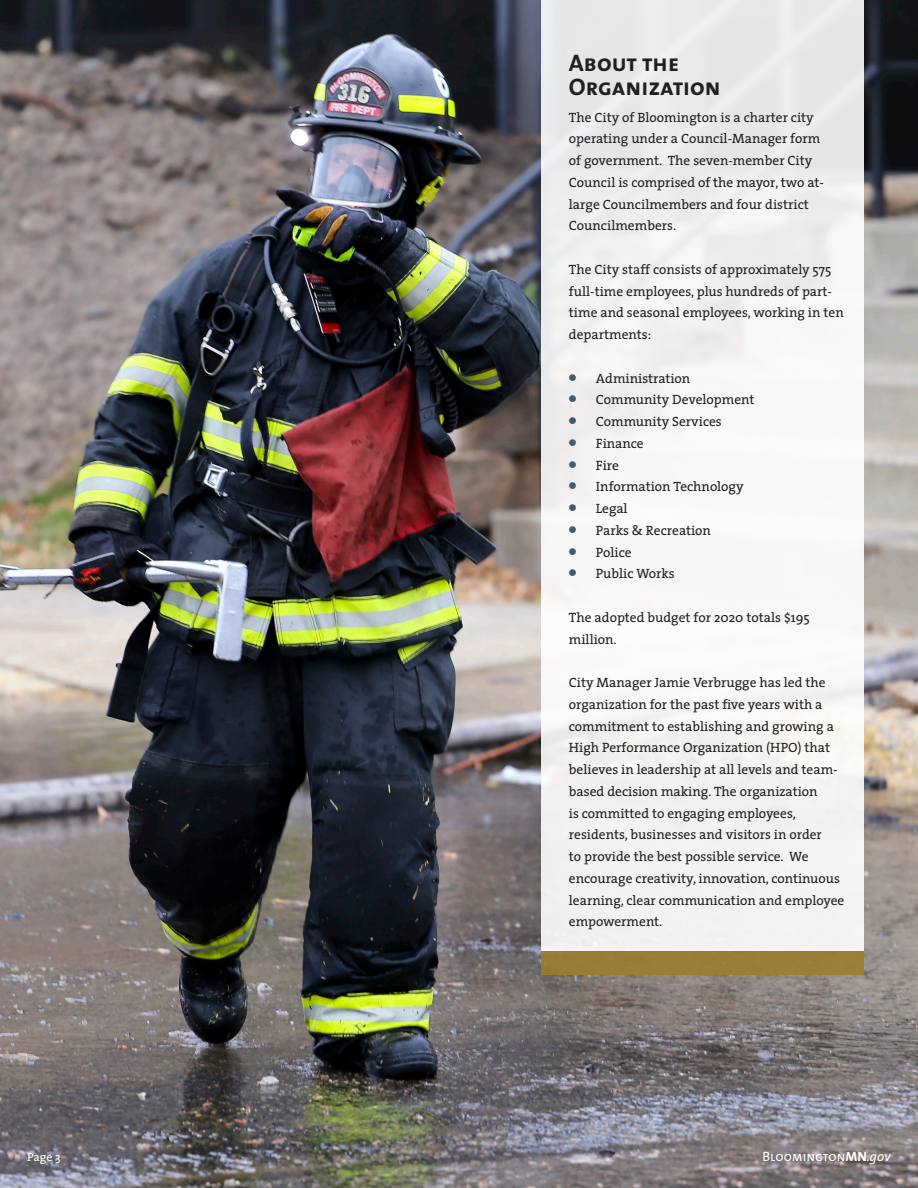
<style>
.page{position:relative;width:918px;height:1188px;background:#fff}
.page>*{position:absolute;margin:0;border:0;box-sizing:border-box;transform-origin:0 0}
.Title_2{font:24px/24px "The Sans Bold Caps";color:#231f20}
.bf_Body_bullet{font:13.5px/21.8px "The Serif";color:#231f20}
.t1{font:13.5px "The Sans Caps";color:#fff}
.t2{font:12px "The Serif";color:#fff}
.s1{font-family:"The Sans";font-weight:900;font-size:18px;color:#425b72}
.s2{font-family:"The Sans Bold Caps"}
.s3{font-family:"The Serif";font-style:italic}
</style>
<div class="page">
<img style="left:0;top:0;width:918px;height:1188px">
<div style="left:542px;top:950px;width:322px;height:25px;background:#9a7e36"></div>
<div style="left:542px;top:0;width:322px;height:950px;background:linear-gradient(to right,#f1f0f0,#f4f3f3)"></div>
<p class="Title_2" style="left:569px;top:51px;width:153px">About the<br>Organization</p>
<p class="bf_Body_bullet" style="left:569px;top:106px;width:257px">The City of Bloomington is a charter city operating under a Council-Manager form of government. The seven-member City Council is comprised of the mayor, two at&shy;large Councilmembers and four district Councilmembers.</p>
<p class="bf_Body_bullet" style="left:569px;top:258px;width:276px">The City staff consists of approximately 575 full-time employees, plus hundreds of part&shy;time and seasonal employees, working in ten departments:</p>
<p class="bf_Body_bullet" style="left:569px;top:367px;width:123px"><span class="s1">•</span> Administration</p>
<p class="bf_Body_bullet" style="left:569px;top:389px;width:187px"><span class="s1">•</span> Community Development</p>
<p class="bf_Body_bullet" style="left:569px;top:410px;width:154px"><span class="s1">•</span> Community Services</p>
<p class="bf_Body_bullet" style="left:569px;top:432px;width:76px"><span class="s1">•</span> Finance</p>
<p class="bf_Body_bullet" style="left:569px;top:454px;width:52px"><span class="s1">•</span> Fire</p>
<p class="bf_Body_bullet" style="left:569px;top:476px;width:176px"><span class="s1">•</span> Information Technology</p>
<p class="bf_Body_bullet" style="left:569px;top:497px;width:60px"><span class="s1">•</span> Legal</p>
<p class="bf_Body_bullet" style="left:569px;top:519px;width:144px"><span class="s1">•</span> Parks &amp; Recreation</p>
<p class="bf_Body_bullet" style="left:569px;top:541px;width:64px"><span class="s1">•</span> Police</p>
<p class="bf_Body_bullet" style="left:569px;top:563px;width:107px"><span class="s1">•</span> Public Works</p>
<p class="bf_Body_bullet" style="left:569px;top:606px;width:242px">The adopted budget for 2020 totals $195 million.</p>
<p class="bf_Body_bullet" style="left:569px;top:671px;width:277px">City Manager Jamie Verbrugge has led the organization for the past five years with a commitment to establishing and growing a High Performance Organization (HPO) that believes in leadership at all levels and team&shy;based decision making. The organization<br>is committed to engaging employees, residents, businesses and visitors in order<br>to provide the best possible service. We encourage creativity, innovation, continuous learning, clear communication and employee empowerment.</p>
<p class="t2" style="left:27px;top:1147px;width:35px">Page 3</p>
<p class="t1" style="left:763px;top:1145px;width:130px">Bloomington<span class="s2">MN</span><span class="s3">.gov</span></p>
</div>
